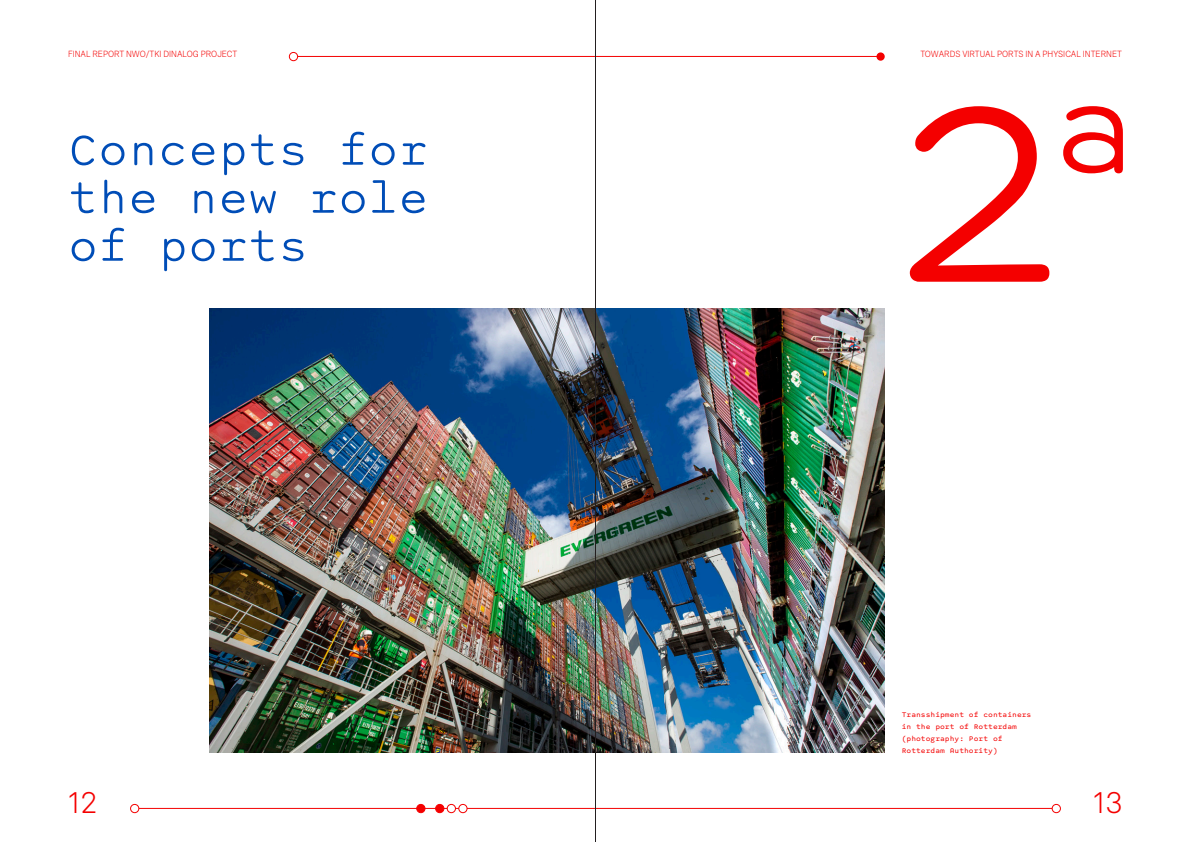
<style>
.page{position:relative;width:1191px;height:842px;background:#fff}
.page>*{position:absolute;margin:0;border:0;box-sizing:border-box;transform-origin:0 0}
.Kopje{font:300 300px "Spot Mono";color:#f40000}
.Kopje-2{font:300 150px "Spot Mono";color:#f40000}
.Kop_hoofdstuk{font:300 50px/48px "Spot Mono";color:#004db7}
.t1{font:300 30px "Scto Grotesk A";color:#f40000}
.t2{font:300 9px "Scto Grotesk B";color:#f40000}
.Onderschrift{font:8px/12px "Spot Mono";color:#f40000}
</style>
<div class="page">
<hr style="left:139px;top:808px;width:913px;height:1px;background:#f40000">
<div style="left:130px;top:804px;width:9px;height:9px;border:1px solid #f40000;border-radius:50%"></div>
<div style="left:417px;top:804px;width:8px;height:9px;background:#f40000;border-radius:50%"></div>
<div style="left:416px;top:804px;width:9px;height:9px;border:1px solid #f40000;border-radius:50%"></div>
<div style="left:435px;top:804px;width:9px;height:9px;background:#f40000;border-radius:50%"></div>
<div style="left:435px;top:804px;width:9px;height:9px;border:1px solid #f40000;border-radius:50%"></div>
<div style="left:447px;top:804px;width:8px;height:9px;background:#fff;border-radius:50%"></div>
<div style="left:447px;top:804px;width:8px;height:9px;border:1px solid #f40000;border-radius:50%"></div>
<div style="left:459px;top:804px;width:8px;height:9px;background:#fff;border-radius:50%"></div>
<div style="left:459px;top:804px;width:8px;height:9px;border:1px solid #f40000;border-radius:50%"></div>
<hr style="left:298px;top:56px;width:585px;height:1px;background:#f40000">
<div style="left:289px;top:52px;width:9px;height:9px;border:1px solid #f40000;border-radius:50%"></div>
<div style="left:876px;top:52px;width:8px;height:9px;background:#f40000;border-radius:50%"></div>
<div style="left:1052px;top:804px;width:8px;height:9px;border:1px solid #f40000;border-radius:50%"></div>
<img style="left:209px;top:309px;width:675px;height:444px">
<hr style="left:595px;top:0;width:1px;height:842px;background:#231f20">
<p class="t2" style="left:68px;top:48px;width:171px">FINAL REPORT NWO/TKI DINALOG PROJECT</p>
<p class="t2" style="left:920px;top:48px;width:203px">TOWARDS VIRTUAL PORTS IN A PHYSICAL INTERNET</p>
<p class="Kop_hoofdstuk" style="left:68px;top:126px;width:362px">Concepts for the new role</p>
<p class="Kop_hoofdstuk" style="left:68px;top:222px;width:242px">of ports</p>
<p class="Kopje" style="left:884px;top:14px;width:181px">2</p>
<p class="Kopje-2" style="left:1049px;top:38px;width:91px">a</p>
<p class="Onderschrift" style="left:901px;top:708px;width:131px">Transshipment of containers in the port of Rotterdam (photography: Port of<br>Rotterdam Authority)</p>
<h3 class="t1" style="left:68px;top:785px;width:31px">12</h3>
<h3 class="t1" style="left:1093px;top:785px;width:31px">13</h3>
</div>
